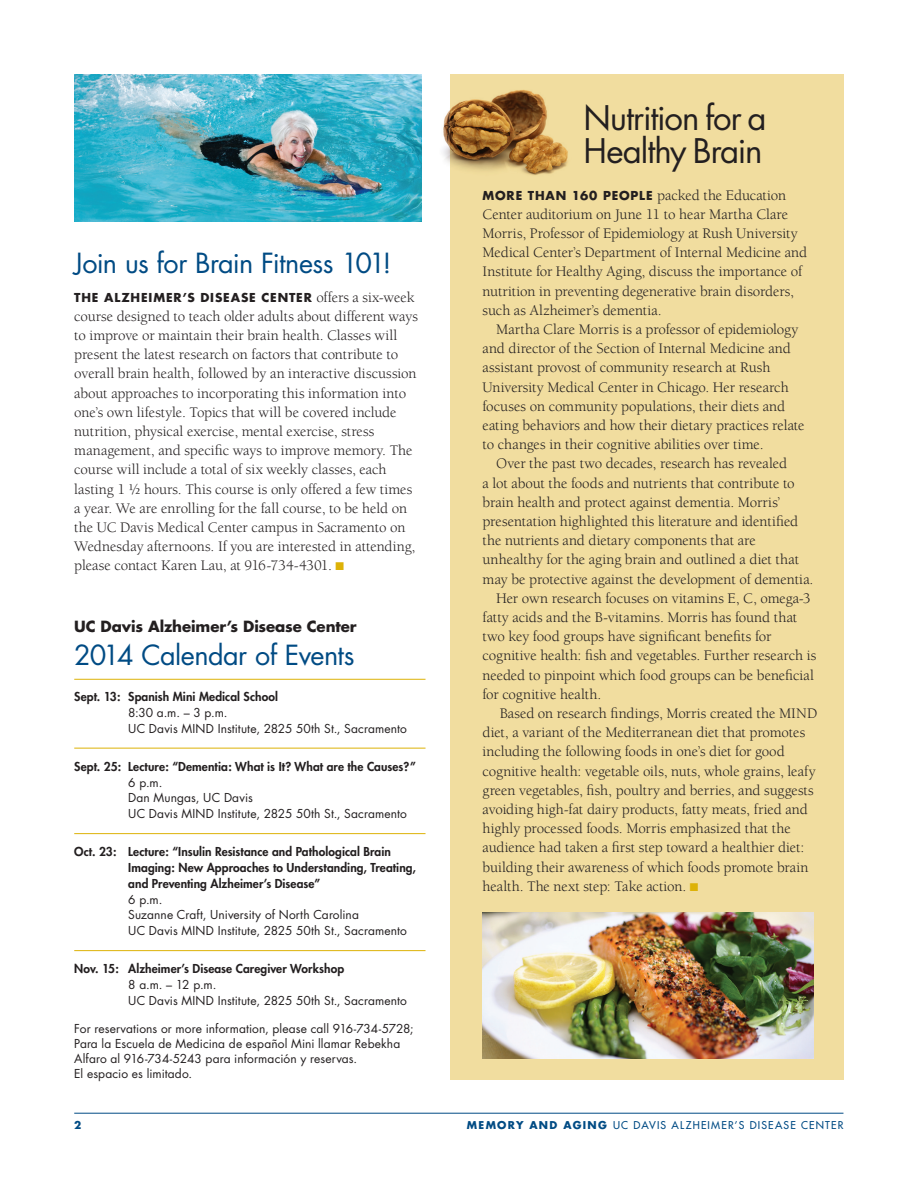
<style>
.page{position:relative;width:918px;height:1188px;background:#fff}
.page>*{position:absolute;margin:0;border:0;box-sizing:border-box;transform-origin:0 0}
.t1{font:33px/33px "Futura";letter-spacing:-.03em;color:#231f20}
.t2{font:27px "Futura";letter-spacing:-.02em;color:#004b84}
.t3{font:15px/19.2px "Berkeley";letter-spacing:-.005em;color:#231f20}
.t4{font:700 15px "Futura";letter-spacing:-.005em;color:#231f20}
.t5{font:12px/15.8px "Futura";letter-spacing:.01em;color:#231f20}
.t6{font:800 12px/15.8px "Futura";letter-spacing:.005em;color:#231f20}
.t7{font:700 12px "Futura";letter-spacing:.075em;color:#231f20}
.t8{font:10.5px "Futura";letter-spacing:.11em;color:#004b84}
.t9{font:700 10.5px "Futura";color:#004b84}
.s1{font-family:"Berkeley";font-weight:400;font-size:15px}
.s2{color:#ddb207}
.s3{font-family:"Futura";font-weight:700;font-size:12px}
.s4{font-weight:700}
</style>
<div class="page">
<hr style="left:74px;top:1113px;width:769px;height:1px;background:#004b84">
<div style="left:450px;top:74px;width:394px;height:1006px;background:#f1dd9f"></div>
<img style="left:483px;top:913px;width:330px;height:145px">
<img style="left:443px;top:90px;width:125px;height:85px">
<img style="left:74px;top:74px;width:348px;height:148px">
<hr style="left:74px;top:679px;width:352px;height:1px;background:#ddb207">
<hr style="left:74px;top:748px;width:352px;height:1px;background:#ddb207">
<hr style="left:74px;top:833px;width:352px;height:1px;background:#ddb207">
<hr style="left:74px;top:950px;width:352px;height:1px;background:#ddb207">
<h2 class="t2" style="left:74px;top:245px;width:319px">Join us for Brain Fitness 101!</h2>
<p class="t7" style="left:74px;top:289px;width:342px">THE ALZHEIMER’S DISEASE CENTER <span class="s1">offers a six-week</span></p>
<p class="t3" style="left:74px;top:307px;width:345px">course designed to teach older adults about different ways to improve or maintain their brain health. Classes will present the latest research on factors that contribute to overall brain health, followed by an interactive discussion about approaches to incorporating this information into one’s own lifestyle. Topics that will be covered include nutrition, physical exercise, mental exercise, stress management, and specific ways to improve memory. The course will include a total of six weekly classes, each lasting 1 ½ hours. This course is only offered a few times a year. We are enrolling for the fall course, to be held on the UC Davis Medical Center campus in Sacramento on Wednesday afternoons. If you are interested in attending, please contact Karen Lau, at 916-734-4301. <span class="s2">■</span></p>
<p class="t4" style="left:74px;top:615px;width:284px">UC DAVIS ALZHEIMER’S DISEASE CENTER</p>
<h2 class="t2" style="left:74px;top:637px;width:282px">2014 Calendar of Events</h2>
<p class="t6" style="left:74px;top:689px;width:205px">Sept. 13: Spanish Mini Medical School</p>
<p class="t5" style="left:128px;top:705px;width:280px">8:30 a.m. – 3 p.m.<br>UC Davis MIND Institute, 2825 50th St., Sacramento</p>
<p class="t6" style="left:74px;top:759px;width:343px">Sept. 25: Lecture: “Dementia: What is It? What are the Causes?”</p>
<p class="t5" style="left:128px;top:774px;width:280px">6 p.m.<br>Dan Mungas, UC Davis<br>UC Davis MIND Institute, 2825 50th St., Sacramento</p>
<p class="t6" style="left:74px;top:844px;width:318px">Oct. 23: Lecture: “Insulin Resistance and Pathological Brain<br>I</p>
<p class="t6" style="left:128px;top:860px;width:289px">maging: New Approaches to Understanding, Treating, and Preventing Alzheimer’s Disease”</p>
<p class="t5" style="left:128px;top:891px;width:280px">6 p.m.<br>Suzanne Craft, University of North Carolina<br>UC Davis MIND Institute, 2825 50th St., Sacramento</p>
<p class="t6" style="left:74px;top:961px;width:271px">Nov. 15: Alzheimer’s Disease Caregiver Workshop</p>
<p class="t5" style="left:128px;top:977px;width:280px">8 a.m. – 12 p.m.<br>UC Davis MIND Institute, 2825 50th St., Sacramento</p>
<p class="t5" style="left:74px;top:1021px;width:341px;line-height:15px">For reservations or more information, please call 916-734-5728; Para la Escuela de Medicina de español Mini llamar Rebekha Alfaro al 916-734-5243 para información y reservas.<br>El espacio es limitado.</p>
<h1 class="t1" style="left:584px;top:101px;width:184px">Nutrition for a<br>Healthy Brain</h1>
<p class="t3" style="left:483px;top:186px;width:326px"><span class="s3">MO RE THAN 160 PEOP LE</span> packed the Education Center auditorium on June 11 to hear Martha Clare Morris, Professor of Epidemiology at Rush University Medical Center’s Department of Internal Medicine and Institute for Healthy Aging, discuss the importance of nutrition in preventing degenerative brain disorders, such as Alzheimer’s dementia.</p>
<p class="t3" style="left:483px;top:320px;width:324px;text-indent:14px">Martha Clare Morris is a professor of epidemiology and director of the Section of Internal Medicine and assistant provost of community research at Rush University Medical Center in Chicago. Her research focuses on community populations, their diets and eating behaviors and how their dietary practices relate to changes in their cognitive abilities over time.</p>
<p class="t3" style="left:496px;top:454px;width:293px">Over the past two decades, research has revealed</p>
<p class="t3" style="left:483px;top:474px;width:314px">a lot about the foods and nutrients that contribute to</p>
<p class="t3" style="left:483px;top:493px;width:299px">brain health and protect against dementia. Morris’</p>
<p class="t3" style="left:483px;top:512px;width:317px">presentation highlighted this literature and identified</p>
<p class="t3" style="left:483px;top:531px;width:275px">the nutrients and dietary components that are</p>
<p class="t3" style="left:483px;top:550px;width:318px">unhealthy for the aging brain and outlined a diet that</p>
<p class="t3" style="left:483px;top:570px;width:332px">may be protective against the development of dementia.</p>
<p class="t3" style="left:496px;top:589px;width:316px">Her own research focuses on vitamins E, C, omega-3</p>
<p class="t3" style="left:483px;top:608px;width:316px">fatty acids and the B-vitamins. Morris has found that</p>
<p class="t3" style="left:483px;top:627px;width:290px">two key food groups have significant benefits for</p>
<p class="t3" style="left:483px;top:646px;width:335px">cognitive health: fish and vegetables. Further research is</p>
<p class="t3" style="left:483px;top:666px;width:333px">needed to pinpoint which food groups can be beneficial</p>
<p class="t3" style="left:483px;top:685px;width:120px">for cognitive health.</p>
<p class="t3" style="left:500px;top:704px;width:319px">Based on research findings, Morris created the MIND</p>
<p class="t3" style="left:483px;top:723px;width:324px">diet, a variant of the Mediterranean diet that promotes</p>
<p class="t3" style="left:483px;top:742px;width:304px">including the following foods in one’s diet for good</p>
<p class="t3" style="left:483px;top:762px;width:335px">cognitive health: vegetable oils, nuts, whole grains, leafy</p>
<p class="t3" style="left:483px;top:781px;width:333px">green vegetables, fish, poultry and berries, and suggests</p>
<p class="t3" style="left:483px;top:800px;width:327px">avoiding high-fat dairy products, fatty meats, fried and</p>
<p class="t3" style="left:483px;top:819px;width:310px">highly processed foods. Morris emphasized that the</p>
<p class="t3" style="left:483px;top:838px;width:323px">audience had taken a first step toward a healthier diet:</p>
<p class="t3" style="left:483px;top:858px;width:328px">building their awareness of which foods promote brain</p>
<p class="t3" style="left:483px;top:877px;width:217px">health. The next step: Take action. <span class="s2">■</span></p>
<p class="t9" style="left:74px;top:1117px;width:9px">2</p>
<p class="t8" style="left:467px;top:1118px;width:378px"><span class="s4">MEMORY AND AGING</span> UC DAVIS AL ZHEIMER’S DISEASE CENTER</p>
</div>
